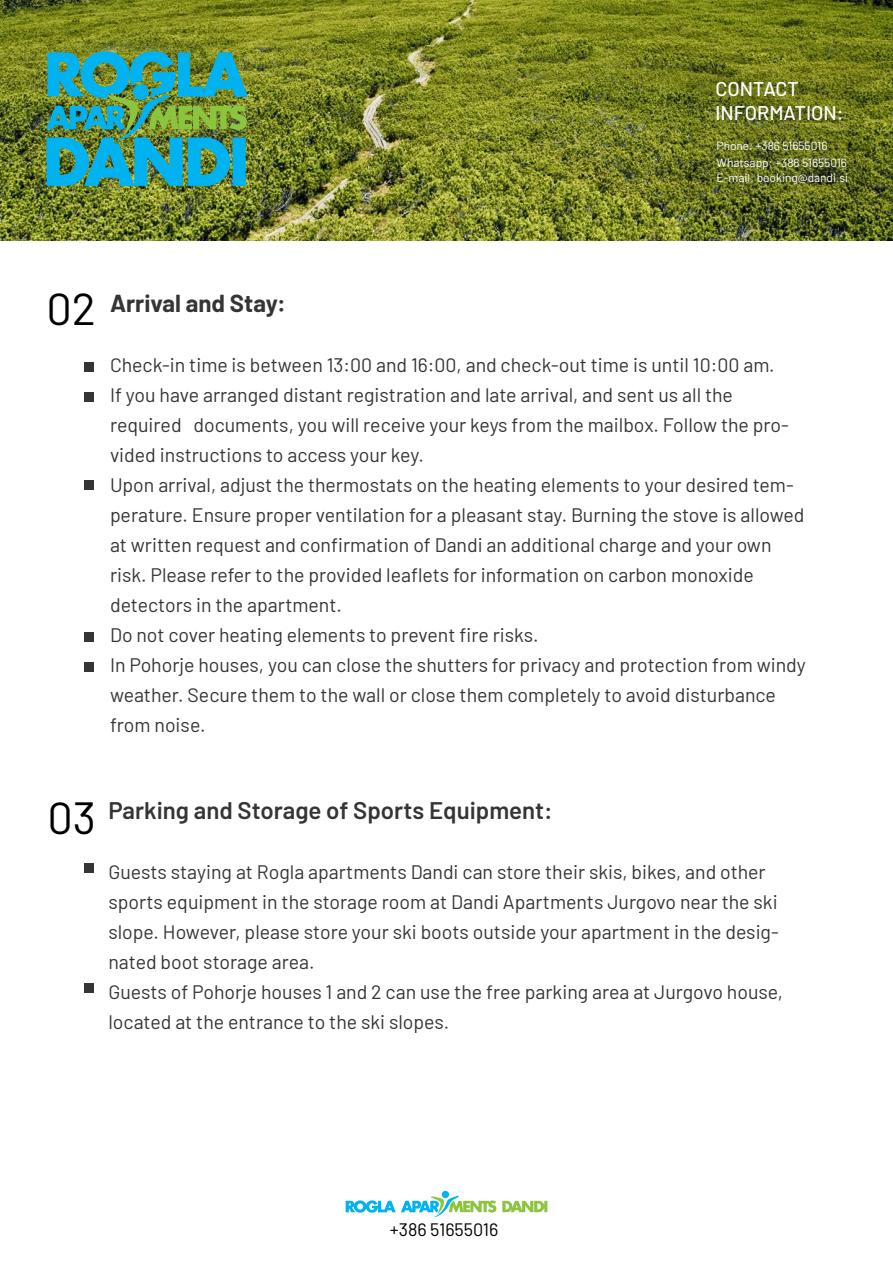
<style>
.page{position:relative;width:893px;height:1264px;background:#fff}
.page>*{position:absolute;margin:0;border:0;box-sizing:border-box;transform-origin:0 0}
.t1{font:45px "Barlow";color:#000}
.t2{font:600 24px "Barlow";color:#353535}
.t3{font:700 24px "Barlow";color:#353535}
.t4{font:500 19.8px/23.9px "Barlow";color:#fff}
.t5{font:19.5px/30px "Barlow";color:#353535}
.t6{font:18px "Barlow";color:#000}
.t7{font:11.85px/16.2px "Barlow";color:#fff}
</style>
<div class="page">
<svg style="left:345px;top:1190px;width:202px;height:27px"></svg>
<img style="left:0;top:0;width:892px;height:240px">
<img style="left:46px;top:51px;width:202px;height:135px">
<div style="left:84px;top:863px;width:9px;height:9px;background:#353535"></div>
<div style="left:84px;top:983px;width:9px;height:9px;background:#353535"></div>
<svg style="left:688px;top:67px;width:183px;height:144px;background:#646c1d"></svg>
<div style="left:84px;top:362px;width:9px;height:9px;background:#353535"></div>
<div style="left:84px;top:392px;width:9px;height:9px;background:#353535"></div>
<div style="left:84px;top:480px;width:9px;height:9px;background:#353535"></div>
<div style="left:84px;top:632px;width:9px;height:9px;background:#353535"></div>
<div style="left:84px;top:662px;width:9px;height:9px;background:#353535"></div>
<p class="t4" style="left:715px;top:76px;width:130px">CONTACT<br>INFORMATION:</p>
<p class="t7" style="left:716px;top:136px;width:133px">Phone: +386 51655016<br>Whatsapp: +386 51655016<br>E-mail: booking@dandi.si</p>
<h1 class="t1" style="left:46px;top:276px;width:51px">02</h1>
<p class="t3" style="left:110px;top:286px;width:177px">Arrival and Stay:</p>
<p class="t5" style="left:110px;top:349px;width:697px">Check-in time is between 13:00 and 16:00, and check-out time is until 10:00 am.<br>If you have arranged distant registration and late arrival, and sent us all the required documents, you will receive your keys from the mailbox. Follow the pro&shy;vided instructions to access your key.<br>Upon arrival, adjust the thermostats on the heating elements to your desired tem&shy;perature. Ensure proper ventilation for a pleasant stay. Burning the stove is allowed at written request and confirmation of Dandi an additional charge and your own risk. Please refer to the provided leaflets for information on carbon monoxide detectors in the apartment.<br>Do not cover heating elements to prevent fire risks.<br>In Pohorje houses, you can close the shutters for privacy and protection from windy weather. Secure them to the wall or close them completely to avoid disturbance from noise.</p>
<h1 class="t1" style="left:47px;top:785px;width:50px">03</h1>
<p class="t2" style="left:108px;top:792px;width:446px">Parking and Storage of Sports Equipment:</p>
<p class="t5" style="left:108px;top:855px;width:676px">Guests staying at Rogla apartments Dandi can store their skis, bikes, and other sports equipment in the storage room at Dandi Apartments Jurgovo near the ski slope. However, please store your ski boots outside your apartment in the desig&shy;nated boot storage area.<br>Guests of Pohorje houses 1 and 2 can use the free parking area at Jurgovo house, located at the entrance to the ski slopes.</p>
<p class="t6" style="left:390px;top:1216px;width:110px">+386 51655016</p>
</div>
